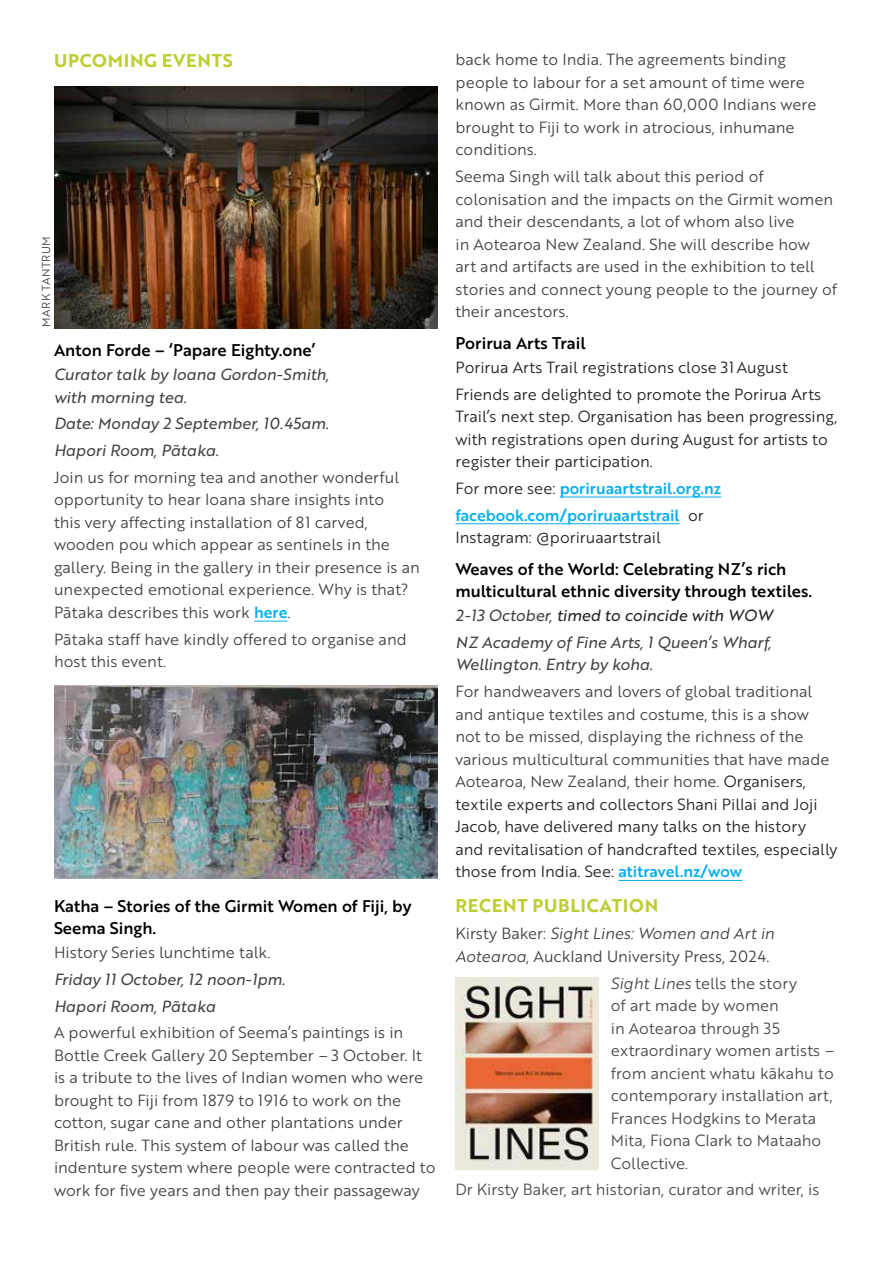
<style>
.page{position:relative;width:893px;height:1263px;background:#fff}
.page>*{position:absolute;margin:0;border:0;box-sizing:border-box;transform-origin:0 0}
.t1{font:18px "Brother 1816 Bold";letter-spacing:.04em;color:#becd31}
.t2{font:16.5px/22.5px "Brother 1816 Medium";color:#000}
.t3{font:15.75px/22.5px "Brother 1816 Book";color:#404441}
.t4{font:15.75px/22.5px "Brother 1816 Book";color:#222}
.t5{font:15.75px/26.7px "Brother 1816 Regular Italic";color:#404441}
.t6{font:15.75px/22.5px "Brother 1816 Book";color:#4a4a4c}
.t7{font:15.75px/26.7px "Brother 1816 Medium";color:#00aeef}
.t8{font:15.75px "Brother 1816 Book Italic";color:#404441}
.t9{font:11.25px "Brother 1816 Book";letter-spacing:.04em;color:#404441}
.s1{font-family:"Brother 1816 Medium";color:#00aeef}
.s2{font-family:"Brother 1816 Book Italic"}
.s3{font-family:"Brother 1816 Book";color:#222}
.s4{color:#222}
.s5{font-family:"Brother 1816 Book"}
.s6{font-family:"Brother 1816 Book Italic";color:#4a4a4c}
.s7{color:#4a4a4c}
</style>
<div class="page">
<hr style="left:254px;top:621px;width:33px;height:1px;background:#00aeef">
<img style="left:54px;top:87px;width:383px;height:242px">
<img style="left:54px;top:685px;width:383px;height:194px">
<hr style="left:560px;top:497px;width:161px;height:1px;background:#00aeef">
<hr style="left:455px;top:523px;width:225px;height:1px;background:#00aeef">
<hr style="left:618px;top:880px;width:124px;height:1px;background:#00aeef">
<img style="left:455px;top:978px;width:143px;height:191px">
<p class="t1" style="left:54px;top:47px;width:180px">UPCOMING EVENTS</p>
<p class="t9" style="left:38px;top:327px;width:92px;rotate:-90deg">MARK TANTRUM</p>
<p class="t2" style="left:54px;top:339px;width:263px">Anton Forde – ‘Papare Eighty.one’</p>
<p class="t5" style="left:54px;top:363px;width:277px;line-height:22.5px">Curator talk by Ioana Gordon-Smith, with morning tea.</p>
<p class="t5" style="left:54px;top:410px;width:276px">Date: Monday 2 September, 10.45am.<br>Hapori Room, Pātaka.</p>
<p class="t3" style="left:54px;top:465px;width:367px">Join us for morning tea and another wonderful opportunity to hear Ioana share insights into<br>this very affecting installation of 81 carved, wooden pou which appear as sentinels in the gallery. Being in the gallery in their presence is an unexpected emotional experience. Why is that?<br>Pātaka describes this work <span class="s1">here</span>.</p>
<p class="t3" style="left:54px;top:627px;width:354px">Pātaka staff have kindly offered to organise and host this event.</p>
<p class="t2" style="left:54px;top:894px;width:359px">Katha – Stories of the Girmit Women of Fiji, by<br>Seema Singh.</p>
<p class="t3" style="left:54px;top:940px;width:218px">History Series lunchtime talk.</p>
<p class="t5" style="left:54px;top:965px;width:233px">Friday 11 October, 12 noon-1pm.<br>Hapori Room, Pātaka</p>
<p class="t3" style="left:54px;top:1021px;width:383px">A powerful exhibition of Seema’s paintings is in Bottle Creek Gallery 20 September <span class="s2">–</span> 3 October. It is a tribute to the lives of Indian women who were brought to Fiji from 1879 to 1916 to work on the cotton, sugar cane and other plantations under British rule. This system of labour was called the indenture system where people were contracted to work for five years and then pay their passageway</p>
<p class="t3" style="left:455px;top:48px;width:362px">back home to India. The agreements binding people to labour for a set amount of time were known as Girmit. More than 60,000 Indians were brought to Fiji to work in atrocious, inhumane conditions.</p>
<p class="t3" style="left:455px;top:165px;width:383px">Seema Singh will talk about this period of colonisation and the impacts on the Girmit women and their descendants, a lot of whom also live<br>in Aotearoa New Zealand. She will describe how<br>art and artifacts are used in the exhibition to tell stories and connect young people to the journey of their ancestors.</p>
<p class="t2" style="left:455px;top:331px;width:132px">Porirua Arts Trail</p>
<p class="t4" style="left:455px;top:353px;width:367px;line-height:26.7px">Porirua Arts Trail registrations close 31August<br>Friends are delighted to promote the Porirua Arts</p>
<p class="t4" style="left:455px;top:404px;width:384px">Trail’s next step. Organisation has been progressing, with registrations open during August for artists to register their participation.</p>
<p class="t7" style="left:455px;top:474px;width:267px"><span class="s3">For more see:</span> poriruaartstrail.org.nz facebook.com/poriruaartstrail <span class="s3">or</span></p>
<p class="t4" style="left:455px;top:526px;width:207px">Instagram: @poriruaartstrail</p>
<p class="t2" style="left:455px;top:557px;width:358px">Weaves of the World: Celebrating NZ’s rich multicultural ethnic diversity through textiles.</p>
<p class="t5" style="left:455px;top:601px;width:319px">2-13 October, <span class="s4">timed to coincide with WOW<br></span>NZ Academy of Fine Arts, 1 Queen’s Wharf,</p>
<p class="t5" style="left:455px;top:651px;width:199px">Wellington. Entry by koha.</p>
<p class="t3" style="left:455px;top:680px;width:384px">For handweavers and lovers of global traditional and antique textiles and costume, this is a show not to be missed, displaying the richness of the various multicultural communities that have made Aotearoa, New Zealand, their home. <span class="s4">Organisers, textile experts and collectors Shani Pillai and Joji Jacob, have delivered many talks on the history and revitalisation of handcrafted textiles, especially those from India. See:</span> <span class="s1">atitravel.nz/wow</span></p>
<p class="t1" style="left:455px;top:892px;width:204px">RECENT PUBLICATION</p>
<p class="t8" style="left:455px;top:922px;width:320px"><span class="s5">Kirsty Baker:</span> Sight Lines: Women and Art in</p>
<p class="t3" style="left:611px;top:942px;width:188px;line-height:26.7px;text-indent:-155px"><span class="s2">Aotearoa</span>, Auckland University Press, 2024.<br><span class="s6">Sight Lines</span> <span class="s7">tells the story</span></p>
<p class="t6" style="left:611px;top:993px;width:224px">of art made by women<br>in Aotearoa through 35 extraordinary women artists <span class="s2">– </span>from ancient whatu kākahu to contemporary installation art,<br>Frances Hodgkins to Merata<br>Mita, Fiona Clark to Mataaho<br>Collective.</p>
<p class="t6" style="left:455px;top:1178px;width:365px">Dr Kirsty Baker, art historian, curator and writer, is</p>
</div>
